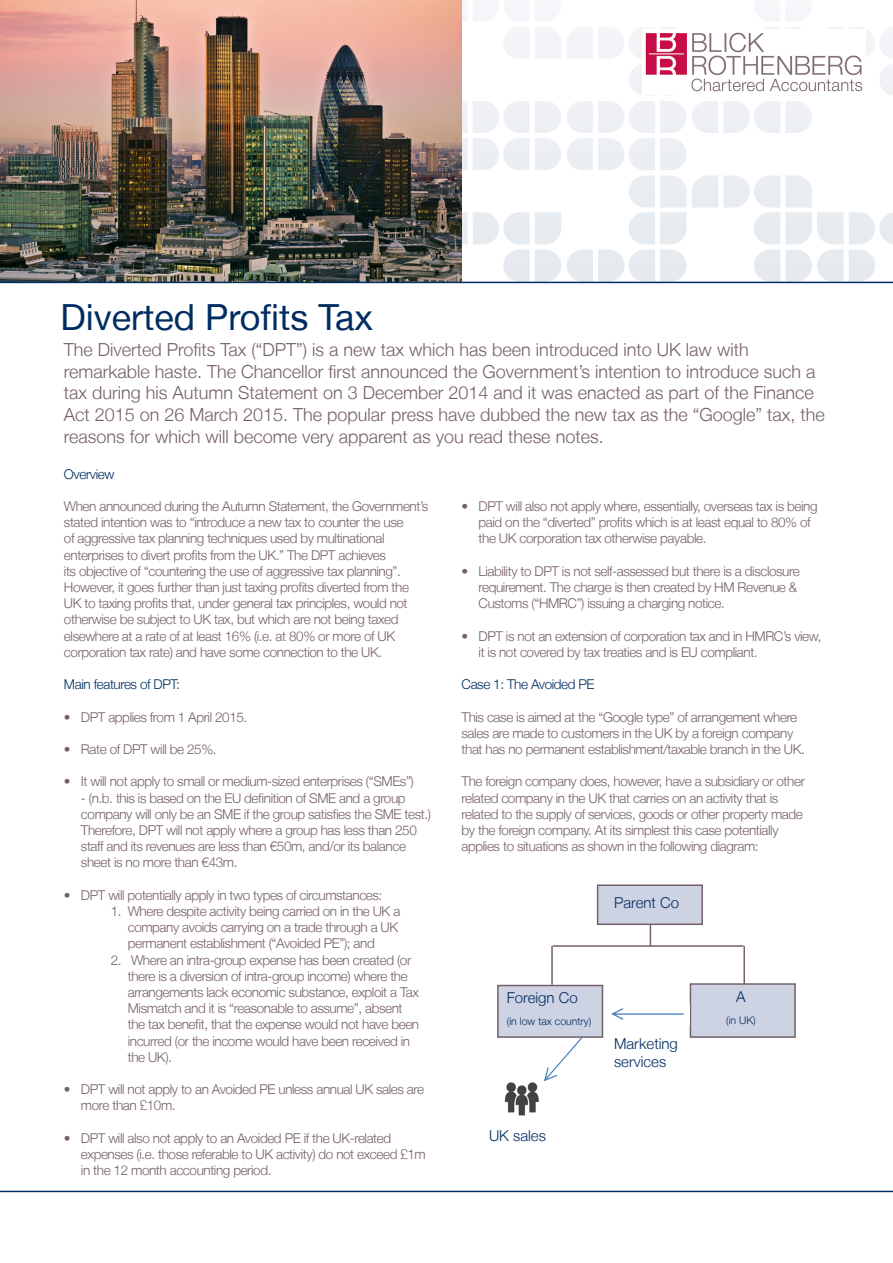
<style>
.page{position:relative;width:893px;height:1263px;background:#fff}
.page>*{position:absolute;margin:0;border:0;box-sizing:border-box;transform-origin:0 0}
.Heading{font:36px "Helvetica Neue LT";color:#002c61}
.t1{font:300 18px/21.6px "Helvetica Neue LT";color:#75606a}
.t2{font:300 15px/18px "Helvetica Neue LT";color:#002c61}
.Contact_info{font:300 13.5px/16.2px "Helvetica Neue LT";letter-spacing:-.03em;color:#75606a}
.Contact_info-2{font:300 13.5px "Helvetica Neue LT";letter-spacing:-.03em;color:#002c61}
.t3{font:300 10.5px "Helvetica Neue LT";color:#002c61}
</style>
<div class="page">
<svg style="left:535px;top:15px;width:358px;height:267px"></svg>
<img style="left:643px;top:29px;width:222px;height:65px">
<hr style="left:0;top:1191px;width:893px;height:1px;background:#002c61">
<img style="left:0;top:0;width:461px;height:282px">
<hr style="left:0;top:282px;width:893px;height:1px;background:#002c61">
<div style="left:597px;top:884px;width:106px;height:41px;background:#ced3e3;border:2px solid #75606a"></div>
<hr style="left:553px;top:945px;width:190px;height:2px;background:#75606a">
<svg style="left:650px;top:925px;width:1px;height:20px"></svg>
<hr style="left:551px;top:946px;width:2px;height:39px;background:#75606a">
<hr style="left:743px;top:946px;width:2px;height:40px;background:#75606a">
<div style="left:497px;top:985px;width:106px;height:53px;background:#ced3e3;border:2px solid #75606a"></div>
<div style="left:690px;top:983px;width:106px;height:55px;background:#ced3e3;border:2px solid #75606a"></div>
<img style="left:611px;top:1008px;width:73px;height:12px">
<img style="left:504px;top:1082px;width:35px;height:34px">
<svg style="left:537px;top:1035px;width:56px;height:52px"></svg>
<p class="Heading" style="left:61px;top:296px;width:314px">Diverted Profits Tax</p>
<p class="t1" style="left:64px;top:338px;width:762px">The Diverted Profits Tax (“DPT”) is a new tax which has been introduced into UK law with remarkable haste. The Chancellor first announced the Government’s intention to introduce such a tax during his Autumn Statement on 3 December 2014 and it was enacted as part of the Finance Act 2015 on 26 March 2015. The popular press have dubbed the new tax as the “Google” tax, the reasons for which will become very apparent as you read these notes.</p>
<p class="Contact_info-2" style="left:64px;top:465px;width:52px">Overview</p>
<p class="Contact_info" style="left:64px;top:498px;width:366px">When announced during the Autumn Statement, the Government’s stated intention was to “introduce a new tax to counter the use<br>of aggressive tax planning techniques used by multinational enterprises to divert profits from the UK.” The DPT achieves<br>its objective of “countering the use of aggressive tax planning”.<br>However, it goes further than just taxing profits diverted from the UK to taxing profits that, under general tax principles, would not otherwise be subject to UK tax, but which are not being taxed elsewhere at a rate of at least 16% (i.e. at 80% or more of UK corporation tax rate) and have some connection to the UK.</p>
<p class="Contact_info-2" style="left:64px;top:676px;width:117px">Main features of DPT:</p>
<p class="Contact_info" style="left:64px;top:708px;width:185px">• DPT applies from 1 April 2015.</p>
<p class="Contact_info" style="left:64px;top:741px;width:154px">• Rate of DPT will be 25%.</p>
<p class="Contact_info" style="left:64px;top:773px;width:351px">• It will not apply to small or medium-sized enterprises (“SMEs”)</p>
<p class="Contact_info" style="left:81px;top:789px;width:352px">- (n.b. this is based on the EU definition of SME and a group company will only be an SME if the group satisfies the SME test.)<br>Therefore, DPT will not apply where a group has less than 250 staff and its revenues are less than €50m, and/or its balance sheet is no more than €43m.</p>
<p class="Contact_info" style="left:64px;top:887px;width:320px">• DPT will potentially apply in two types of circumstances:</p>
<p class="Contact_info" style="left:128px;top:903px;width:274px;text-indent:-17px">1. Where despite activity being carried on in the UK a company avoids carrying on a trade through a UK permanent establishment (“Avoided PE”); and</p>
<p class="Contact_info" style="left:128px;top:951px;width:293px;text-indent:-17px">2. Where an intra-group expense has been created (or there is a diversion of intra-group income) where the arrangements lack economic substance, exploit a Tax Mismatch and it is “reasonable to assume”, absent the tax benefit, that the expense would not have been incurred (or the income would have been received in the UK).</p>
<p class="Contact_info" style="left:81px;top:1081px;width:345px;text-indent:-17px">• DPT will not apply to an Avoided PE unless annual UK sales are more than £10m.</p>
<p class="Contact_info" style="left:81px;top:1130px;width:346px;text-indent:-17px">• DPT will also not apply to an Avoided PE if the UK-related expenses (i.e. those referable to UK activity) do not exceed £1m in the 12 month accounting period.</p>
<p class="Contact_info" style="left:479px;top:498px;width:340px;text-indent:-17px">• DPT will also not apply where, essentially, overseas tax is being paid on the “diverted” profits which is at least equal to 80% of the UK corporation tax otherwise payable.</p>
<p class="Contact_info" style="left:479px;top:563px;width:323px;text-indent:-17px">• Liability to DPT is not self-assessed but there is a disclosure requirement. The charge is then created by HM Revenue &amp;<br>Customs (“HMRC”) issuing a charging notice.</p>
<p class="Contact_info" style="left:479px;top:627px;width:344px;text-indent:-17px">• DPT is not an extension of corporation tax and in HMRC’s view, it is not covered by tax treaties and is EU compliant.</p>
<p class="Contact_info-2" style="left:462px;top:676px;width:135px">Case 1: The Avoided PE</p>
<p class="Contact_info" style="left:462px;top:708px;width:337px">This case is aimed at the “Google type” of arrangement where</p>
<p class="Contact_info" style="left:462px;top:725px;width:333px">sales are made to customers in the UK by a foreign company</p>
<p class="Contact_info" style="left:462px;top:741px;width:345px">that has no permanent establishment/taxable branch in the UK.</p>
<p class="Contact_info" style="left:462px;top:773px;width:345px">The foreign company does, however, have a subsidiary or other</p>
<p class="Contact_info" style="left:462px;top:789px;width:318px">related company in the UK that carries on an activity that is</p>
<p class="Contact_info" style="left:462px;top:806px;width:343px">related to the supply of services, goods or other property made</p>
<p class="Contact_info" style="left:462px;top:822px;width:318px">by the foreign company. At its simplest this case potentially</p>
<p class="Contact_info" style="left:462px;top:838px;width:299px">applies to situations as shown in the following diagram:</p>
<p class="t2" style="left:614px;top:893px;width:67px">Parent Co</p>
<p class="t2" style="left:507px;top:988px;width:72px">Foreign Co</p>
<p class="t3" style="left:507px;top:1015px;width:86px">(in low tax country)</p>
<p class="t2" style="left:614px;top:1034px;width:65px">Marketing services</p>
<p class="t2" style="left:489px;top:1126px;width:58px">UK sales</p>
<p class="t2" style="left:736px;top:987px;width:11px">A</p>
<p class="t3" style="left:726px;top:1014px;width:31px">(in UK)</p>
</div>
